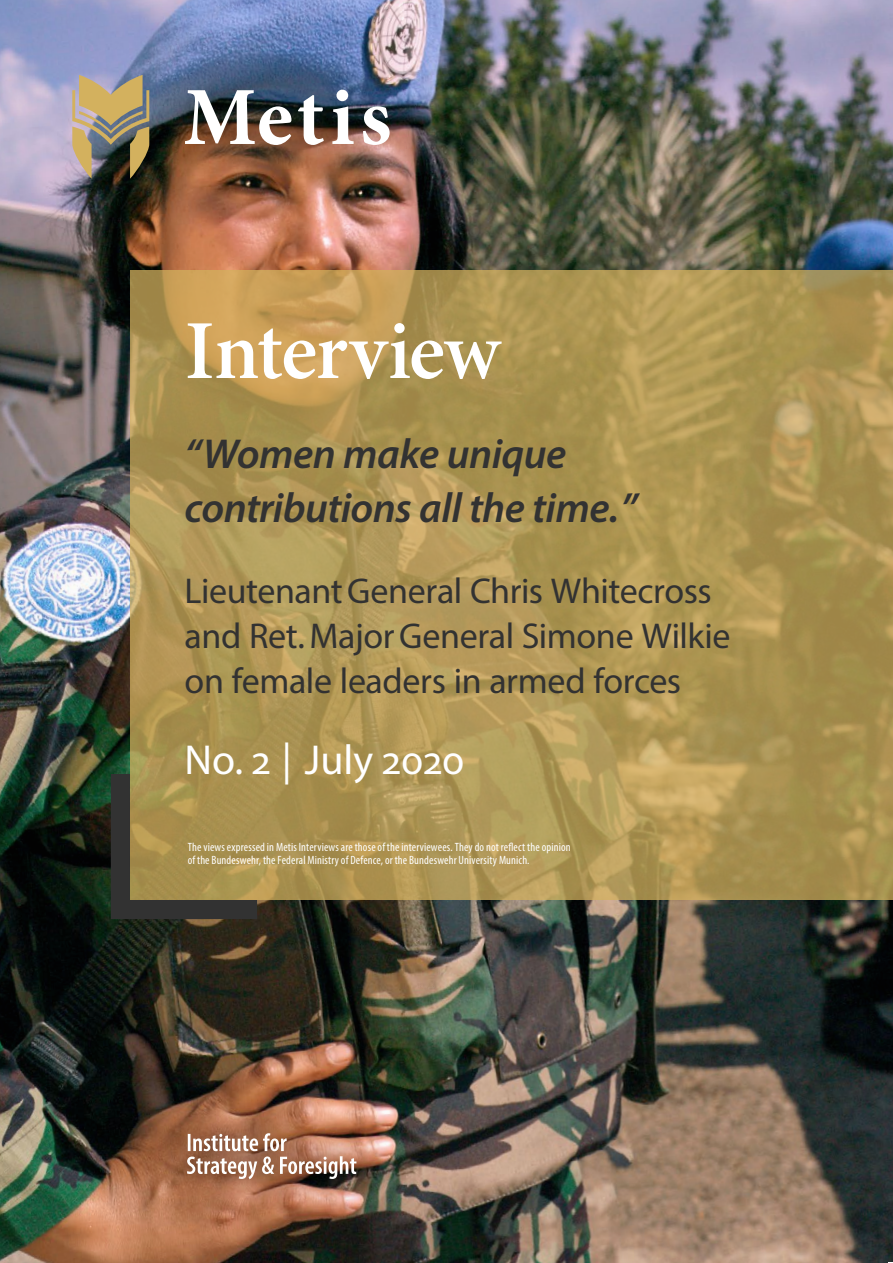
<style>
.page{position:relative;width:893px;height:1263px;background:#fff}
.page>*{position:absolute;margin:0;border:0;box-sizing:border-box;transform-origin:0 0}
.t1{font:600 84px "Minion 3 Subhead";letter-spacing:-.015em;color:#fff}
.t2{font:italic 600 42px/54px "Myriad Pro";letter-spacing:-.015em;color:#323232}
.t3{font:42px "Myriad Pro";color:#fff}
.t4{font:36px/45px "Myriad Pro";letter-spacing:-.01em;color:#323232}
.t5{font:condensed 12px/13.5px "Myriad Pro";letter-spacing:.01em;color:#fff}
</style>
<div class="page">
<img style="left:0;top:0;width:892px;height:1263px">
<svg style="left:130px;top:270px;width:762px;height:630px;background:#af9654"></svg>
<svg style="left:111px;top:774px;width:146px;height:145px;background:#8c7a48"></svg>
<div style="left:152px;top:52px;width:275px;height:131px;background:#000;opacity:.5"></div>
<img style="left:185px;top:90px;width:204px;height:55px">
<svg style="left:72px;top:75px;width:77px;height:104px;background:#998b6c"></svg>
<img style="left:149px;top:1098px;width:243px;height:117px">
<svg style="left:187px;top:1133px;width:169px;height:46px"></svg>
<h1 class="t1" style="left:185px;top:293px;width:317px">Interview</h1>
<h2 class="t2" style="left:185px;top:426px;width:454px">“Women make unique contributions all the time.”</h2>
<h3 class="t4" style="left:185px;top:568px;width:547px">LieutenantGeneral Chris Whitecross and Ret.MajorGeneral Simone Wilkie on female leaders in armed forces</h3>
<h2 class="t3" style="left:185px;top:734px;width:281px">No. 2 | July 2020</h2>
<p class="t5" style="left:188px;top:840px;width:384px">The views expressed in Metis Interviews are those of the interviewees. They do not reflect the opinion of the Bundeswehr, the Federal Ministry of Defence, or the Bundeswehr University Munich.</p>
</div>
